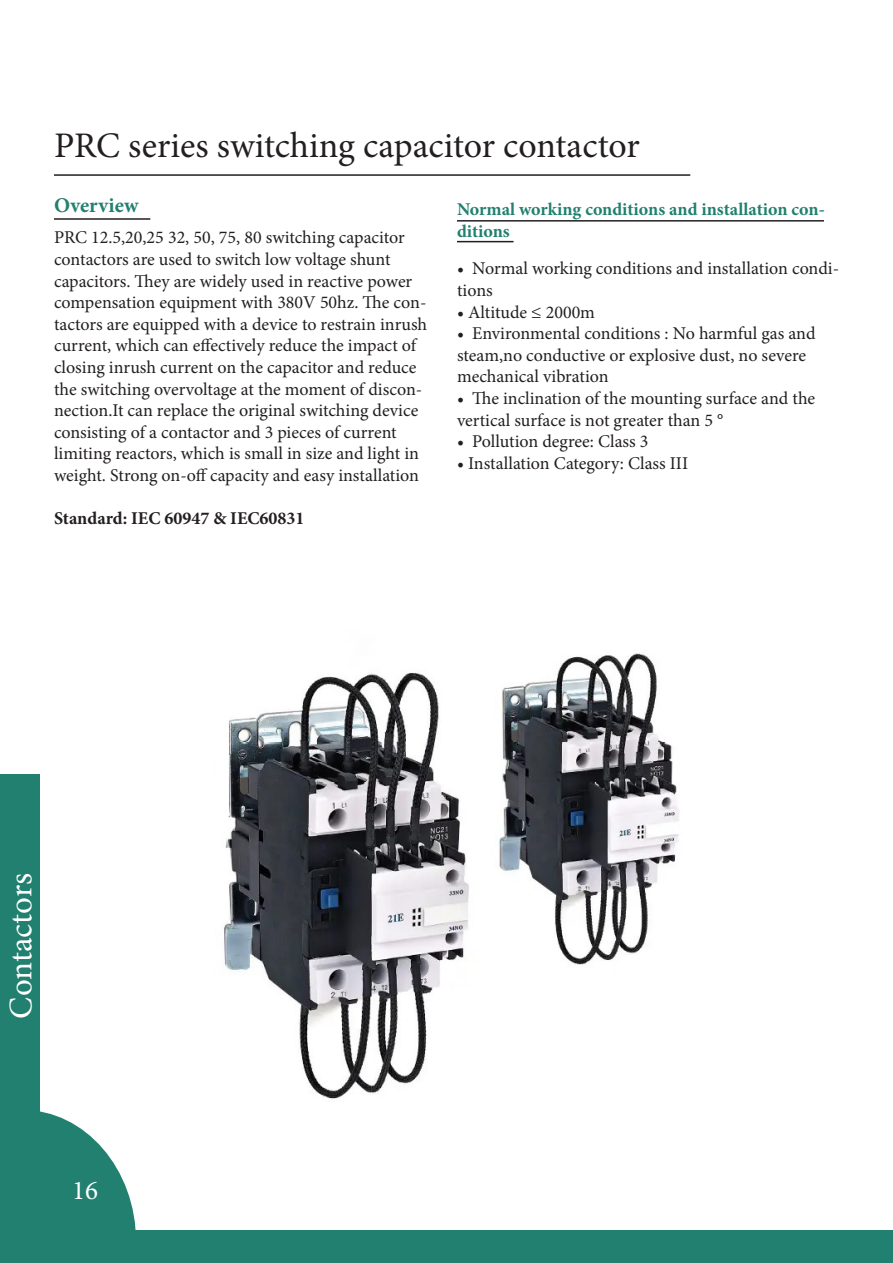
<style>
.page{position:relative;width:893px;height:1263px;background:#fff}
.page>*{position:absolute;margin:0;border:0;box-sizing:border-box;transform-origin:0 0}
.t1{font:36px "Minion Pro";color:#231f20}
.t2{font:33px "Minion Pro";letter-spacing:-.005em;color:#fff}
.t3{font:27px "Minion Pro";color:#fff}
.t4{font:700 21px "Minion Pro";letter-spacing:.01em;color:#21806f}
.t5{font:18px/21.6px "Minion Pro";color:#231f20}
.t6{font:700 18px/21.6px "Minion Pro";color:#21806f}
.t7{font:700 18px "Minion Pro";color:#231f20}
</style>
<div class="page">
<svg style="left:0;top:1111px;width:136px;height:119px"></svg>
<div style="left:0;top:1230px;width:893px;height:33px;background:#21806f"></div>
<div style="left:0;top:774px;width:40px;height:451px;background:#21806f"></div>
<hr style="left:54px;top:174px;width:636px;height:2px;background:#231f20">
<hr style="left:457px;top:220px;width:367px;height:2px;background:#231f20">
<hr style="left:54px;top:218px;width:96px;height:2px;background:#231f20">
<hr style="left:457px;top:241px;width:57px;height:1px;background:#231f20">
<img style="left:122px;top:653px;width:557px;height:492px">
<p class="t1" style="left:54px;top:122px;width:587px">PRC series switching capacitor contactor</p>
<p class="t4" style="left:54px;top:190px;width:86px">Overview</p>
<p class="t5" style="left:54px;top:227px;width:375px">PRC 12.5,20,25 32, 50, 75, 80 switching capacitor contactors are used to switch low voltage shunt capacitors. They are widely used in reactive power compensation equipment with 380V 50hz. The con&shy;tactors are equipped with a device to restrain inrush current, which can effectively reduce the impact of closing inrush current on the capacitor and reduce the switching overvoltage at the moment of discon&shy;nection.It can replace the original switching device consisting of a contactor and 3 pieces of current limiting reactors, which is small in size and light in weight. Strong on-off capacity and easy installation</p>
<p class="t7" style="left:54px;top:506px;width:252px">Standard: IEC 60947 &amp; IEC60831</p>
<p class="t6" style="left:457px;top:198px;width:369px">Normal working conditions and installation con&shy;ditions</p>
<p class="t5" style="left:457px;top:258px;width:384px">• Normal working conditions and installation condi&shy;tions</p>
<p class="t5" style="left:457px;top:301px;width:140px">• Altitude ≤ 2000m</p>
<p class="t5" style="left:457px;top:323px;width:360px">• Environmental conditions : No harmful gas and steam,no conductive or explosive dust, no severe mechanical vibration</p>
<p class="t5" style="left:457px;top:388px;width:360px">• The inclination of the mounting surface and the vertical surface is not greater than 5 °</p>
<p class="t5" style="left:457px;top:431px;width:193px">• Pollution degree: Class 3</p>
<p class="t5" style="left:457px;top:452px;width:233px">• Installation Category: Class III</p>
<p class="t2" style="left:-1px;top:1019px;width:147px;rotate:-90deg">Contactors</p>
<h3 class="t3" style="left:72px;top:1172px;width:27px">16</h3>
</div>
